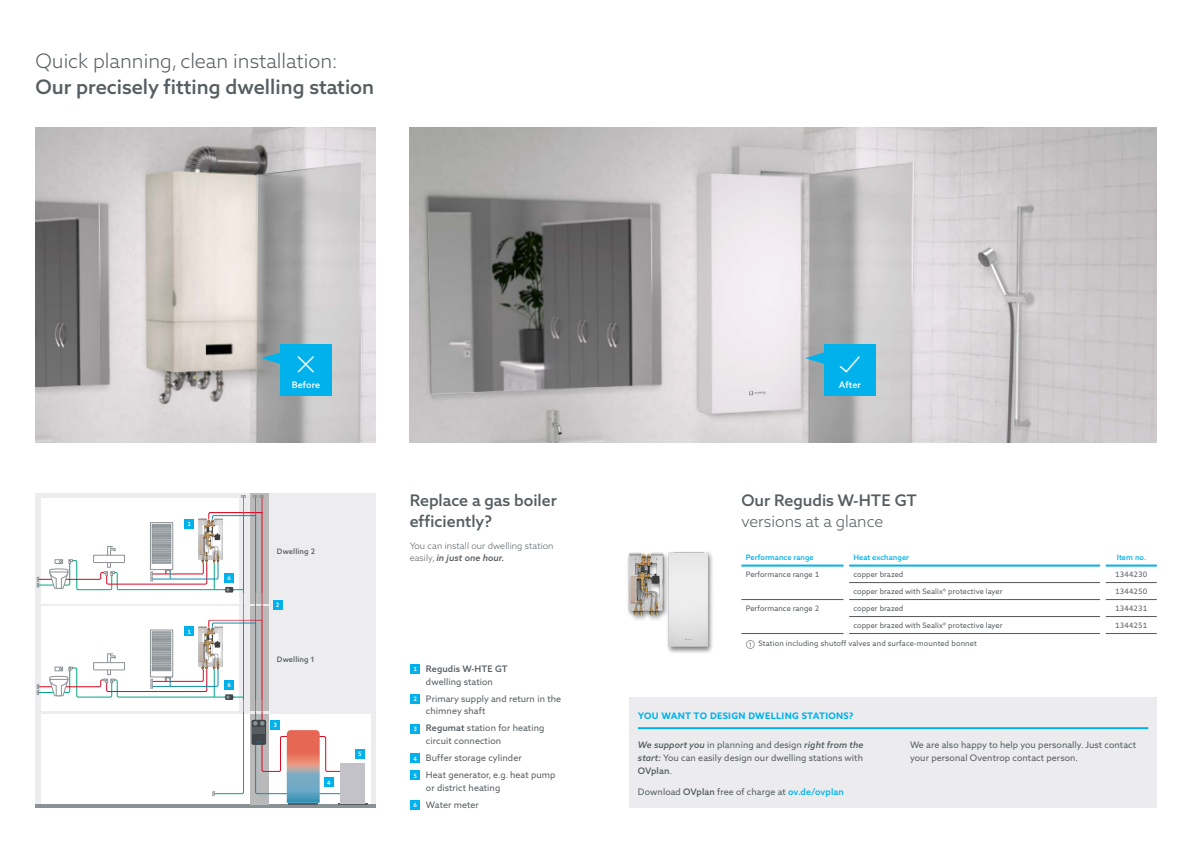
<style>
.page{position:relative;width:1188px;height:842px;background:#fff}
.page>*{position:absolute;margin:0;border:0;box-sizing:border-box;transform-origin:0 0}
.t1{font:500 20px "Azo Sans 2";color:#575e62}
.t2{font:300 20px "Azo Sans 2";color:#575e62}
.t3{font:500 16px/21.3px "Azo Sans 2";color:#575e62}
.t4{font:300 16px "Azo Sans 2";color:#575e62}
.t5{font:9px/12.8px "Azo Sans 2";letter-spacing:.01em;color:#575e62}
.t6{font:300 9px/12.8px "Azo Sans 2";letter-spacing:.01em;color:#575e62}
.t7{font:700 9px "Azo Sans 2";letter-spacing:.035em;color:#00b1eb}
.t8{font:500 9px "Azo Sans 2";letter-spacing:.01em;color:#fff}
.t9{font:7.5px "Azo Sans 2";letter-spacing:.01em;color:#575e62}
.t10{font:500 7.5px "Azo Sans 2";letter-spacing:.01em;color:#00b1eb}
.t11{font:500 7.5px "Azo Sans 2";letter-spacing:.02em;color:#575e62}
.t12{font:500 6px "Azo Sans 2";color:#fff}
.s1{font-weight:500;font-style:italic}
.s2{font-weight:500;font-size:6px;color:#fff}
.s3{font-weight:500}
.s4{font-weight:500;color:#00b1eb}
</style>
<div class="page">
<div style="left:35px;top:711px;width:341px;height:97px;background:linear-gradient(to bottom,#ededef,#ededef)"></div>
<div style="left:41px;top:713px;width:329px;height:92px;background:#fff"></div>
<hr style="left:35px;top:805px;width:341px;height:3px;background:#8b9296">
<div style="left:250px;top:711px;width:18px;height:94px;background:#bab9b9"></div>
<hr style="left:41px;top:711px;width:329px;height:3px;background:#ededef">
<hr style="left:289px;top:803px;width:29px;height:2px;background:#575e62">
<hr style="left:338px;top:803px;width:29px;height:2px;background:#575e62">
<div style="left:340px;top:763px;width:25px;height:40px;background:#c2c2c8"></div>
<img style="left:410px;top:128px;width:747px;height:314px">
<img style="left:35px;top:128px;width:341px;height:314px">
<svg style="left:261px;top:352px;width:19px;height:12px"></svg>
<div style="left:280px;top:344px;width:52px;height:51px;background:#00b1eb"></div>
<svg style="left:805px;top:352px;width:19px;height:12px"></svg>
<div style="left:824px;top:344px;width:51px;height:51px;background:#00b1eb"></div>
<div style="left:410px;top:664px;width:10px;height:10px;background:#00b1eb"></div>
<div style="left:410px;top:694px;width:10px;height:10px;background:#00b1eb"></div>
<div style="left:410px;top:724px;width:10px;height:9px;background:#00b1eb"></div>
<div style="left:410px;top:753px;width:10px;height:10px;background:#00b1eb"></div>
<div style="left:410px;top:770px;width:10px;height:10px;background:#00b1eb"></div>
<div style="left:410px;top:800px;width:10px;height:10px;background:#00b1eb"></div>
<hr style="left:741px;top:633px;width:102px;height:1px;background:#575756">
<hr style="left:849px;top:582px;width:251px;height:1px;background:#575756">
<hr style="left:1106px;top:582px;width:51px;height:1px;background:#575756">
<hr style="left:849px;top:616px;width:251px;height:1px;background:#575756">
<hr style="left:1106px;top:565px;width:51px;height:2px;background:#00b1eb">
<hr style="left:1106px;top:599px;width:51px;height:1px;background:#575756">
<hr style="left:1106px;top:616px;width:51px;height:1px;background:#575756">
<hr style="left:849px;top:599px;width:251px;height:1px;background:#575756">
<hr style="left:849px;top:633px;width:251px;height:1px;background:#575756">
<hr style="left:1106px;top:633px;width:51px;height:1px;background:#575756">
<hr style="left:741px;top:565px;width:102px;height:2px;background:#00b1eb">
<hr style="left:849px;top:565px;width:251px;height:2px;background:#00b1eb">
<hr style="left:741px;top:599px;width:102px;height:1px;background:#575756">
<div style="left:629px;top:697px;width:528px;height:111px;background:#ececef"></div>
<hr style="left:638px;top:727px;width:510px;height:2px;background:#00b1eb">
<div style="left:625px;top:550px;width:89px;height:104px;background:#000;opacity:.5"></div>
<img style="left:625px;top:550px;width:86px;height:101px">
<div style="left:35px;top:611px;width:341px;height:95px;background:#ededef"></div>
<div style="left:35px;top:504px;width:341px;height:95px;background:#ededef"></div>
<hr style="left:35px;top:604px;width:341px;height:2px;background:#ededef">
<div style="left:35px;top:594px;width:341px;height:10px;background:#ededef"></div>
<div style="left:35px;top:606px;width:341px;height:13px;background:#ededef"></div>
<div style="left:35px;top:700px;width:341px;height:11px;background:#ededef"></div>
<div style="left:35px;top:493px;width:341px;height:6px;background:#ededef"></div>
<div style="left:250px;top:493px;width:18px;height:6px;background:#bab9b9"></div>
<div style="left:35px;top:499px;width:341px;height:13px;background:#ededef"></div>
<svg style="left:36px;top:494px;width:304px;height:309px"></svg>
<div style="left:273px;top:600px;width:10px;height:10px;background:#00b1eb"></div>
<div style="left:224px;top:680px;width:10px;height:10px;background:#00b1eb"></div>
<div style="left:224px;top:573px;width:10px;height:10px;background:#00b1eb"></div>
<div style="left:324px;top:777px;width:10px;height:10px;background:#00b1eb"></div>
<div style="left:355px;top:749px;width:10px;height:10px;background:#00b1eb"></div>
<h1 class="t2" style="left:35px;top:49px;width:303px">Quick planning, clean installation:</h1>
<h1 class="t1" style="left:35px;top:74px;width:340px">Our precisely fitting dwelling station</h1>
<p class="t12" style="left:188px;top:520px;width:5px">1</p>
<p class="t12" style="left:188px;top:628px;width:5px">1</p>
<p class="t12" style="left:227px;top:574px;width:5px">6</p>
<p class="t12" style="left:227px;top:682px;width:5px">6</p>
<p class="t8" style="left:292px;top:380px;width:30px">Before</p>
<p class="t8" style="left:839px;top:380px;width:24px">After</p>
<p class="t11" style="left:277px;top:547px;width:40px">Dwelling 2</p>
<p class="t12" style="left:276px;top:602px;width:5px">2</p>
<p class="t11" style="left:277px;top:655px;width:39px">Dwelling 1</p>
<p class="t12" style="left:274px;top:721px;width:5px">3</p>
<p class="t12" style="left:327px;top:779px;width:5px">4</p>
<p class="t12" style="left:358px;top:750px;width:5px">5</p>
<h2 class="t3" style="left:410px;top:490px;width:149px">Replace a gas boiler efficiently?</h2>
<p class="t6" style="left:410px;top:539px;width:145px">You can install our dwelling station easily, <span class="s1">in just one hour.</span></p>
<p class="t5" style="left:413px;top:662px;width:96px;text-align:center"><span class="s2">1</span> <span class="s3">Regudis W-HTE GT </span>dwelling station</p>
<p class="t5" style="left:426px;top:692px;width:137px;text-indent:-12px"><span class="s2">2</span> Primary supply and return in the chimney shaft</p>
<p class="t5" style="left:426px;top:722px;width:120px;text-indent:-12px"><span class="s2">3</span> <span class="s3">Regumat</span> station for heating circuit connection</p>
<p class="t5" style="left:413px;top:749px;width:144px;line-height:17px"><span class="s2">4</span> Buffer storage cylinder<br><span class="s2">5</span> Heat generator, e.g. heat pump</p>
<p class="t5" style="left:413px;top:779px;width:88px;line-height:17px;text-indent:12px">or district heating<br><span class="s2">6</span> Water meter</p>
<h2 class="t3" style="left:741px;top:490px;width:177px">Our Regudis W-HTE GT</h2>
<h2 class="t4" style="left:741px;top:512px;width:143px">versions at a glance</h2>
<p class="t10" style="left:746px;top:553px;width:70px">Performance range</p>
<p class="t10" style="left:853px;top:553px;width:57px">Heat exchanger</p>
<p class="t10" style="left:1117px;top:553px;width:31px">Item no.</p>
<p class="t9" style="left:746px;top:570px;width:75px">Performance range 1</p>
<p class="t9" style="left:853px;top:570px;width:51px">copper brazed</p>
<p class="t9" style="left:1115px;top:570px;width:33px">1344230</p>
<p class="t9" style="left:853px;top:587px;width:151px">copper brazed with Sealix® protective layer</p>
<p class="t9" style="left:1115px;top:587px;width:33px">1344250</p>
<p class="t9" style="left:746px;top:604px;width:75px">Performance range 2</p>
<p class="t9" style="left:853px;top:604px;width:51px">copper brazed</p>
<p class="t9" style="left:1115px;top:604px;width:33px">1344231</p>
<p class="t9" style="left:853px;top:621px;width:151px">copper brazed with Sealix® protective layer</p>
<p class="t9" style="left:1115px;top:621px;width:33px">1344251</p>
<p class="t9" style="left:758px;top:639px;width:220px">Station including shutoff valves and surface-mounted bonnet</p>
<p class="t7" style="left:638px;top:710px;width:217px">YOU WANT TO DESIGN DWELLING STATIONS?</p>
<p class="t5" style="left:638px;top:739px;width:227px;text-align:justify"><span class="s1">We support you</span> in planning and design <span class="s1">right from the start:</span> You can easily design our dwelling stations with <span class="s3">OVplan</span>.</p>
<p class="t5" style="left:638px;top:786px;width:207px">Download <span class="s3">OVplan</span> free of charge at <span class="s4">ov.de/ovplan</span></p>
<p class="t5" style="left:910px;top:739px;width:227px">We are also happy to help you personally. Just contact your personal Oventrop contact person.</p>
</div>
